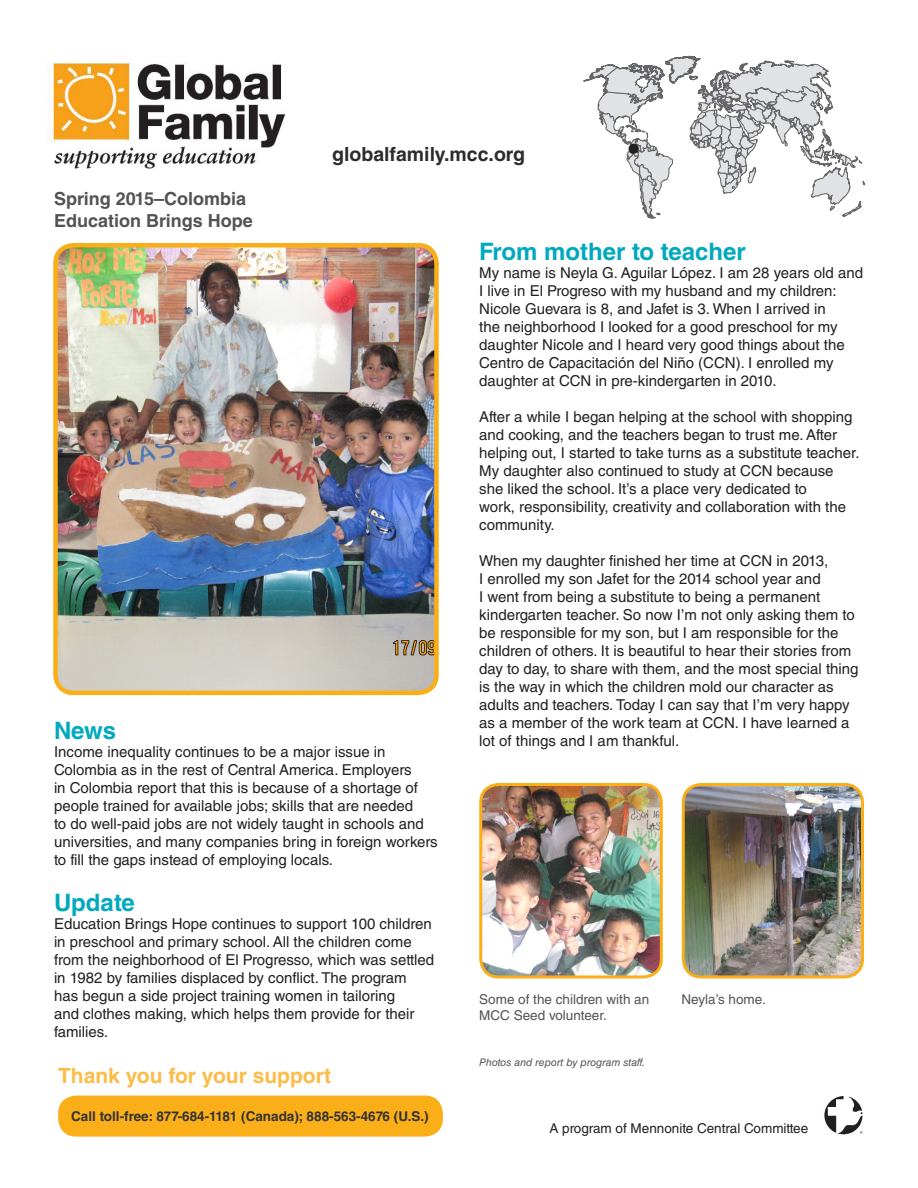
<style>
.page{position:relative;width:918px;height:1188px;background:#fff}
.page>*{position:absolute;margin:0;border:0;box-sizing:border-box;transform-origin:0 0}
.t1{font:700 24px "Helvetica LT Std";color:#00a9bf}
.t2{font:700 21px "Helvetica LT Std";color:#fdbc48}
.t3{font:700 19.5px "Helvetica LT Std";color:#2e2b2c}
.t4{font:700 18px "Helvetica LT Std";color:#535355}
.t5{font:15px/18px "Helvetica LT Std";color:#231f20}
.t6{font:700 13.5px "Helvetica LT Std";color:#333233}
.t7{font:13.5px/16.2px "Helvetica LT Std";color:#535355}
.t8{font:13.5px "Helvetica LT Std";color:#231f20}
.t9{font:italic 10.5px "Helvetica LT Std";color:#535355}
</style>
<div class="page">
<img style="left:48px;top:62px;width:238px;height:107px">
<svg style="left:584px;top:56px;width:281px;height:162px"></svg>
<svg style="left:824px;top:1096px;width:39px;height:38px"></svg>
<div style="left:58px;top:1096px;width:385px;height:41px;background:#faaf18;border-radius:18px"></div>
<div style="left:629px;top:144px;width:10px;height:10px;background:#231f20;border-radius:50%"></div>
<img style="left:483px;top:784px;width:178px;height:193px">
<div style="left:479px;top:783px;width:184px;height:195px;border:3px solid #faaf18;border-radius:18px"></div>
<img style="left:683px;top:787px;width:179px;height:190px">
<div style="left:682px;top:783px;width:182px;height:195px;border:3px solid #faaf18;border-radius:18px"></div>
<img style="left:58px;top:248px;width:376px;height:442px">
<div style="left:53px;top:243px;width:386px;height:452px;border:4px solid #faaf18;border-radius:18px"></div>
<p class="t4" style="left:54px;top:188px;width:194px">Spring 2015–Colombia</p>
<p class="t4" style="left:54px;top:209px;width:200px">Education Brings Hope</p>
<h3 class="t3" style="left:332px;top:143px;width:194px">globalfamily.mcc.org</h3>
<p class="t1" style="left:54px;top:716px;width:64px">News</p>
<p class="t5" style="left:54px;top:742px;width:385px">Income inequality continues to be a major issue in Colombia as in the rest of Central America. Employers<br>in Colombia report that this is because of a shortage of people trained for available jobs; skills that are needed<br>to do well-paid jobs are not widely taught in schools and universities, and many companies bring in foreign workers to fill the gaps instead of employing locals.</p>
<p class="t1" style="left:54px;top:888px;width:82px">Update</p>
<p class="t5" style="left:54px;top:915px;width:382px">Education Brings Hope continues to support 100 children in preschool and primary school. All the children come from the neighborhood of El Progresso, which was settled in 1982 by families displaced by conflict. The program has begun a side project training women in tailoring<br>and clothes making, which helps them provide for their families.</p>
<h2 class="t2" style="left:58px;top:1062px;width:275px">Thank you for your support</h2>
<p class="t6" style="left:71px;top:1108px;width:359px">Call toll-free: 877-684-1181 (Canada); 888-563-4676 (U.S.)</p>
<p class="t1" style="left:479px;top:237px;width:268px">From mother to teacher</p>
<p class="t5" style="left:479px;top:264px;width:385px">My name is Neyla G. Aguilar López. I am 28 years old and I live in El Progreso with my husband and my children:<br>Nicole Guevara is 8, and Jafet is 3. When I arrived in<br>the neighborhood I looked for a good preschool for my daughter Nicole and I heard very good things about the Centro de Capacitación del Niño (CCN). I enrolled my daughter at CCN in pre-kindergarten in 2010.</p>
<p class="t5" style="left:479px;top:408px;width:382px">After a while I began helping at the school with shopping and cooking, and the teachers began to trust me. After helping out, I started to take turns as a substitute teacher.<br>My daughter also continued to study at CCN because she liked the school. It’s a place very dedicated to<br>work, responsibility, creativity and collaboration with the community.</p>
<p class="t5" style="left:479px;top:552px;width:381px">When my daughter finished her time at CCN in 2013,<br>I enrolled my son Jafet for the 2014 school year and<br>I went from being a substitute to being a permanent kindergarten teacher. So now I’m not only asking them to be responsible for my son, but I am responsible for the children of others. It is beautiful to hear their stories from day to day, to share with them, and the most special thing is the way in which the children mold our character as adults and teachers. Today I can say that I’m very happy as a member of the work team at CCN. I have learned a</p>
<p class="t5" style="left:479px;top:732px;width:202px">lot of things and I am thankful.</p>
<p class="t7" style="left:479px;top:991px;width:172px">Some of the children with an<br>MCC Seed volunteer.</p>
<p class="t7" style="left:681px;top:991px;width:86px">Neyla’s home.</p>
<p class="t9" style="left:479px;top:1056px;width:167px">Photos and report by program staff.</p>
<p class="t8" style="left:549px;top:1121px;width:260px">A program of Mennonite Central Committee</p>
</div>
